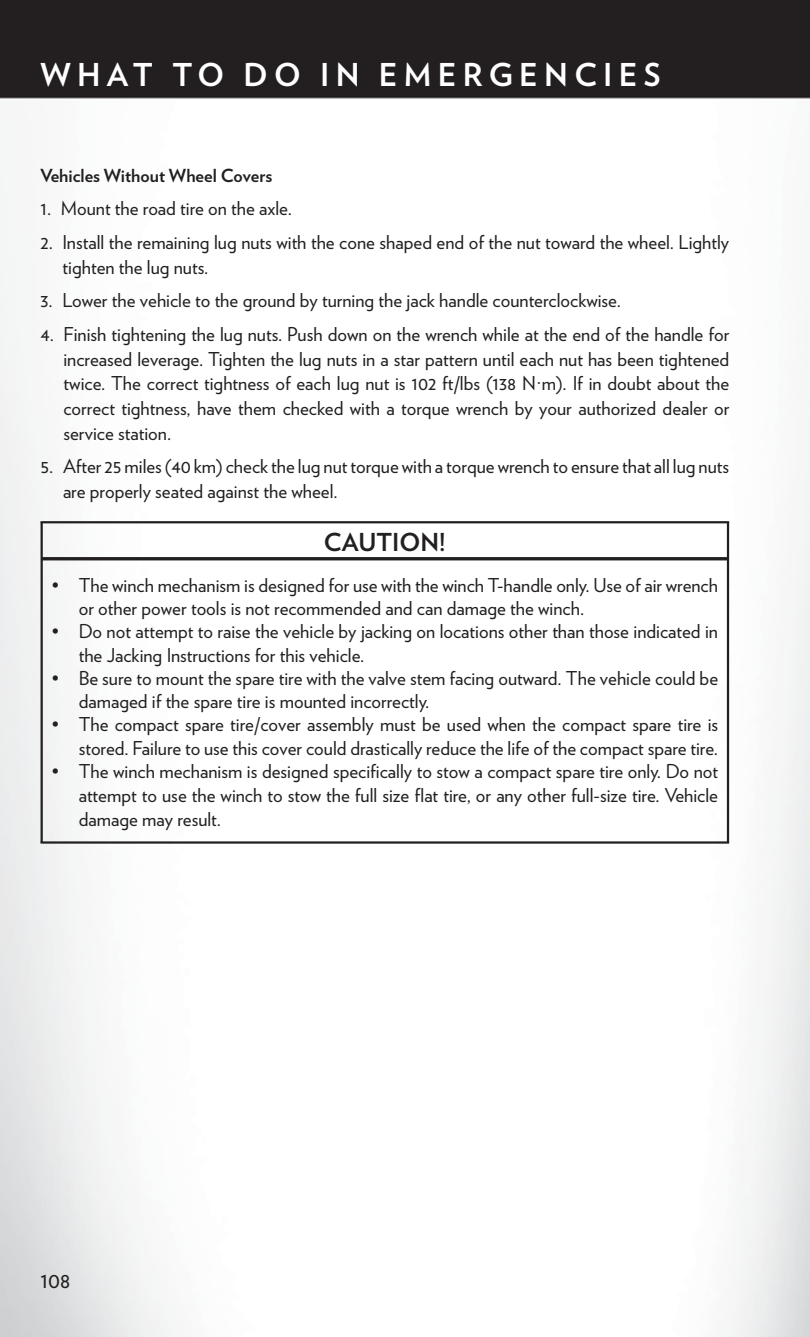
<style>
.page{position:relative;width:810px;height:1337px;background:#fff}
.page>*{position:absolute;margin:0;border:0;box-sizing:border-box;transform-origin:0 0}
.t1{font:700 31.5px "Verlag";letter-spacing:.2em;color:#fff}
.t2{font:700 24.75px "Verlag";color:#221f1f}
.t3{font:22.5px "Verlag";color:#221f1f}
.t4{font:19.12px/24.8px "Verlag";color:#221f1f}
.t5{font:700 18px "Verlag";color:#221f1f}
</style>
<div class="page">
<img style="left:0;top:0;width:810px;height:1336px">
<hr style="left:42px;top:557px;width:686px;height:3px;background:#221f1f">
<hr style="left:41px;top:521px;width:688px;height:2px;background:#221f1f">
<hr style="left:727px;top:522px;width:2px;height:320px;background:#221f1f">
<hr style="left:41px;top:841px;width:688px;height:2px;background:#221f1f">
<hr style="left:41px;top:522px;width:2px;height:320px;background:#221f1f">
<h1 class="t1" style="left:40px;top:63px;width:622px">WHAT TO DO IN EMERGENCIES</h1>
<p class="t5" style="left:41px;top:169px;width:233px">Vehicles Without Wheel Covers</p>
<p class="t4" style="left:41px;top:198px;width:253px">1. Mount the road tire on the axle.</p>
<p class="t4" style="left:63px;top:232px;width:668px;text-indent:-22px">2. Install the remaining lug nuts with the cone shaped end of the nut toward the wheel. Lightly tighten the lug nuts.</p>
<p class="t4" style="left:41px;top:290px;width:582px">3. Lower the vehicle to the ground by turning the jack handle counterclockwise.</p>
<p class="t4" style="left:63px;top:324px;width:667px;text-align:justify;text-indent:-23px">4. Finish tightening the lug nuts. Push down on the wrench while at the end of the handle for increased leverage. Tighten the lug nuts in a star pattern until each nut has been tightened twice. The correct tightness of each lug nut is 102 ft/lbs (138 N·m). If in doubt about the correct tightness, have them checked with a torque wrench by your authorized dealer or service station.</p>
<p class="t4" style="left:63px;top:456px;width:668px;text-indent:-22px">5. After 25 miles (40 km) check the lug nut torque with a torque wrench to ensure that all lug nuts are properly seated against the wheel.</p>
<p class="t2" style="left:324px;top:533px;width:123px">CAUTION!</p>
<p class="t4" style="left:79px;top:575px;width:641px;line-height:23.6px;text-indent:-27px">• The winch mechanism is designed for use with the winch T-handle only. Use of air wrench or other power tools is not recommended and can damage the winch.</p>
<p class="t4" style="left:79px;top:621px;width:641px;line-height:23.6px;text-indent:-27px">• Do not attempt to raise the vehicle by jacking on locations other than those indicated in the Jacking Instructions for this vehicle.</p>
<p class="t4" style="left:79px;top:668px;width:641px;line-height:23.6px;text-indent:-27px">• Be sure to mount the spare tire with the valve stem facing outward. The vehicle could be damaged if the spare tire is mounted incorrectly.</p>
<p class="t4" style="left:52px;top:714px;width:668px;line-height:23.6px;text-align:right">• The compact spare tire/cover assembly must be used when the compact spare tire is stored. Failure to use this cover could drastically reduce the life of the compact spare tire.</p>
<p class="t4" style="left:79px;top:762px;width:641px;line-height:23.6px;text-align:justify;text-indent:-27px">• The winch mechanism is designed specifically to stow a compact spare tire only. Do not attempt to use the winch to stow the full size flat tire, or any other full-size tire. Vehicle damage may result.</p>
<p class="t3" style="left:40px;top:1271px;width:32px">108</p>
</div>
